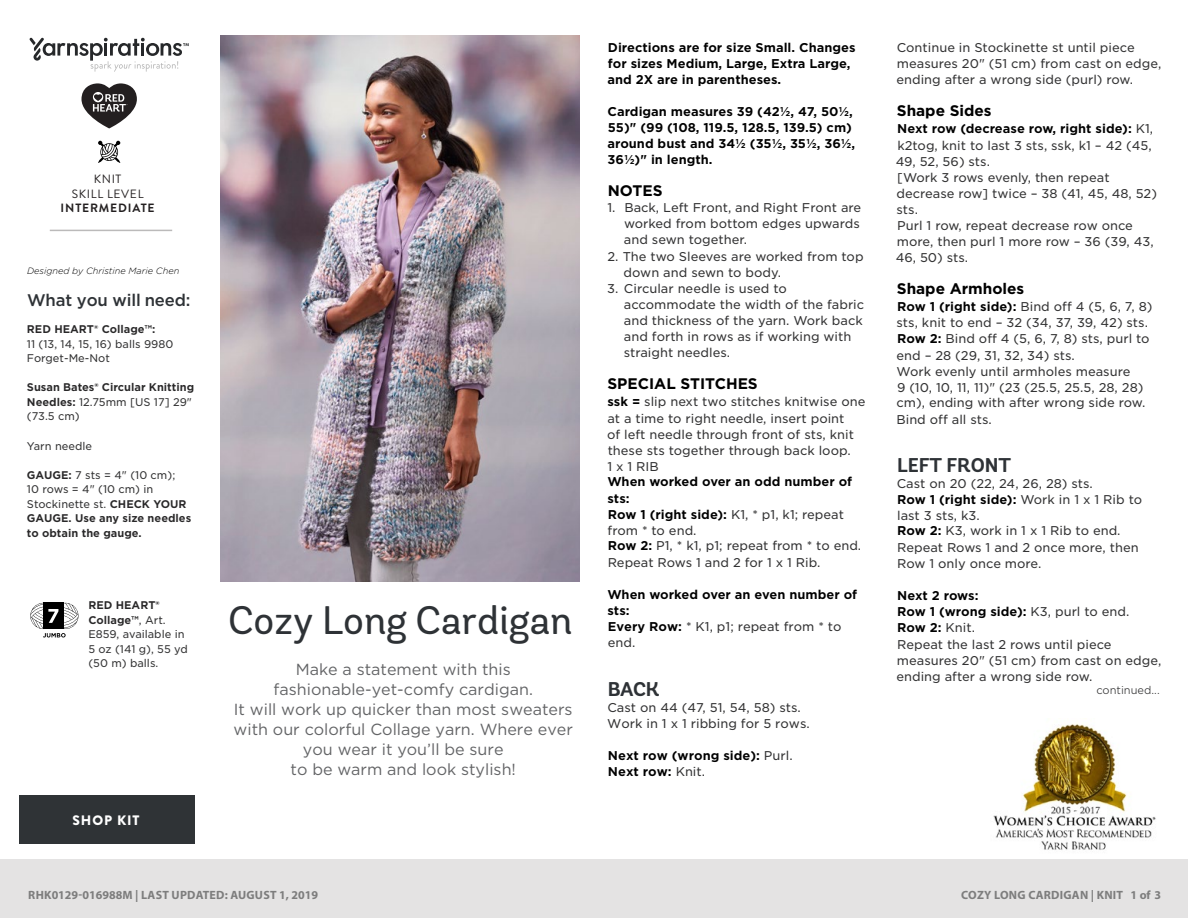
<style>
.page{position:relative;width:1188px;height:918px;background:#fff}
.page>*{position:absolute;margin:0;border:0;box-sizing:border-box;transform-origin:0 0}
.t1{font:39.75px "Andes Rounded";color:#2e3236}
.t2{font:700 19.95px "Andes Rounded";color:#2e3236}
.t3{font:500 16.8px "Gotham";letter-spacing:-.01em;color:#2e3236}
.t4{font:16.05px/20px "Gotham";color:#636466;text-align:center}
.t5{font:700 15.3px "Gotham";color:#000}
.t6{font:900 13.65px "Brandon Grotesque";letter-spacing:.065em;color:#fff}
.t7{font:12.3px/16px "Gotham S Sm";color:#333334}
.t8{font:700 12.3px/16px "Gotham S Sm";color:#000}
.t9{font:700 12px "Myriad Pro";letter-spacing:.02em;color:#7d7d7d}
.Skill_Level{font:12px "Brandon Grotesque";letter-spacing:.055em;color:#231f20}
.Skill_Level-2{font:700 12px "Brandon Grotesque";letter-spacing:.07em;color:#231f20}
.t10{font:700 10.65px/14.5px "Gotham S Sm";color:#292829}
.t11{font:10.65px/14.5px "Gotham S Sm";color:#333334}
.t12{font:300 10.65px "Gotham S Sm";color:#333334}
.t13{font:10.65px "Gotham S Sm";color:#58595b}
.t14{font:italic 300 9.15px "Gotham Rounded";color:#000}
.t15{font:9.15px "Gotham";letter-spacing:.02em;color:#58595b}
.s1{font-weight:700;color:#292829}
.s2{font-weight:400;color:#333334}
.s3{font-weight:700;color:#000}
.s4{font-weight:500}
</style>
<div class="page">
<svg style="left:30px;top:602px;width:49px;height:36px"></svg>
<img style="left:220px;top:36px;width:360px;height:546px">
<img style="left:993px;top:723px;width:163px;height:127px">
<div style="left:0;top:860px;width:1188px;height:58px;background:#e4e3e3"></div>
<svg style="left:98px;top:141px;width:22px;height:22px"></svg>
<svg style="left:30px;top:38px;width:159px;height:34px"></svg>
<svg style="left:81px;top:83px;width:56px;height:45px"></svg>
<hr style="left:50px;top:230px;width:122px;height:1px;background:#bbbaba">
<div style="left:19px;top:795px;width:175px;height:48px;background:#2f3336"></div>
<p class="Skill_Level" style="left:94px;top:171px;width:29px">KNIT</p>
<p class="Skill_Level" style="left:72px;top:185px;width:73px">SKILL LEVEL</p>
<p class="Skill_Level-2" style="left:61px;top:200px;width:96px">INTERMEDIATE</p>
<p class="t14" style="left:27px;top:265px;width:154px">Designed by Christine Marie Chen</p>
<p class="t3" style="left:27px;top:289px;width:165px">What you will need:</p>
<p class="t11" style="left:27px;top:322px;width:148px"><span class="s1">RED HEART® Collage™:<br></span>11 (13, 14, 15, 16) balls 9980<br>Forget-Me-Not</p>
<p class="t10" style="left:27px;top:380px;width:169px">Susan Bates® Circular Knitting<br>Needles: <span class="s2">12.75mm [US 17] 29" (73.5 cm)</span></p>
<p class="t11" style="left:27px;top:438px;width:67px">Yarn needle</p>
<p class="t10" style="left:27px;top:467px;width:166px">GAUGE: <span class="s2">7 sts = 4" (10 cm);<br>10 rows = 4" (10 cm) in<br>Stockinette st.</span> CHECK YOUR<br>GAUGE. Use any size needles to obtain the gauge.</p>
<p class="t11" style="left:88px;top:598px;width:101px"><span class="s1">RED HEART®<br>Collage™</span>, Art.<br>E859, available in<br>5 oz (141 g), 55 yd (50 m) balls.</p>
<p class="t6" style="left:72px;top:810px;width:69px">SHOP KIT</p>
<p class="t1" style="left:228px;top:596px;width:346px">Cozy Long Cardigan</p>
<p class="t4" style="left:234px;top:659px;width:341px">Make a statement with this fashionable-yet-comfy cardigan.<br>It will work up quicker than most sweaters with our colorful Collage yarn. Where ever you wear it you’ll be sure<br>to be warm and look stylish!</p>
<p class="t8" style="left:607px;top:39px;width:250px">Directions are for size Small. Changes for sizes Medium, Large, Extra Large, and 2X are in parentheses.</p>
<p class="t8" style="left:607px;top:103px;width:249px">Cardigan measures 39 (42½, 47, 50½,<br>55)" (99 (108, 119.5, 128.5, 139.5) cm) around bust and 34½ (35½, 35½, 36½,<br>36½)" in length.</p>
<p class="t5" style="left:608px;top:181px;width:56px">NOTES</p>
<p class="t7" style="left:624px;top:200px;width:239px;text-align:justify;text-indent:-17px">1. Back, Left Front, and Right Front are worked from bottom edges upwards and sewn together.</p>
<p class="t7" style="left:624px;top:248px;width:242px;text-indent:-16px">2. The two Sleeves are worked from top down and sewn to body.</p>
<p class="t7" style="left:624px;top:280px;width:242px;text-indent:-17px">3. Circular needle is used to accommodate the width of the fabric and thickness of the yarn. Work back and forth in rows as if working with straight needles.</p>
<p class="t5" style="left:607px;top:373px;width:152px">SPECIAL STITCHES</p>
<p class="t7" style="left:607px;top:394px;width:260px"><span class="s3">ssk =</span> slip next two stitches knitwise one at a time to right needle, insert point<br>of left needle through front of sts, knit these sts together through back loop.<br>1 x 1 RIB<br><span class="s3">When worked over an odd number of sts:<br>Row 1 (right side):</span> K1, * p1, k1; repeat from * to end.<br><span class="s3">Row 2:</span> P1, * k1, p1; repeat from * to end.</p>
<p class="t7" style="left:608px;top:554px;width:214px">Repeat Rows 1 and 2 for 1 x 1 Rib.</p>
<p class="t8" style="left:607px;top:586px;width:251px">When worked over an even number of sts:<br>Every Row: <span class="s2">* K1, p1; repeat from * to end.</span></p>
<p class="t2" style="left:608px;top:676px;width:53px">BACK</p>
<p class="t7" style="left:607px;top:699px;width:204px">Cast on 44 (47, 51, 54, 58) sts.<br>Work in 1 x 1 ribbing for 5 rows.</p>
<p class="t8" style="left:608px;top:747px;width:186px">Next row (wrong side): <span class="s2">Purl.<br></span>Next row: <span class="s2">Knit.</span></p>
<p class="t7" style="left:896px;top:39px;width:266px">Continue in Stockinette st until piece measures 20" (51 cm) from cast on edge, ending after a wrong side (purl) row.</p>
<p class="t5" style="left:897px;top:100px;width:96px">Shape Sides</p>
<p class="t7" style="left:896px;top:121px;width:263px"><span class="s3">Next row (decrease row, right side):</span> K1, k2tog, knit to last 3 sts, ssk, k1 – 42 (45,<br>49, 52, 56) sts.<br>[Work 3 rows evenly, then repeat decrease row] twice – 38 (41, 45, 48, 52) sts.<br>Purl 1 row, repeat decrease row once more, then purl 1 more row – 36 (39, 43,<br>46, 50) sts.</p>
<p class="t5" style="left:897px;top:278px;width:129px">Shape Armholes</p>
<p class="t7" style="left:897px;top:299px;width:257px;line-height:15.5px"><span class="s3">Row 1 (right side):</span> Bind off 4 (5, 6, 7, 8) sts, knit to end – 32 (34, 37, 39, 42) sts.</p>
<p class="t7" style="left:896px;top:331px;width:255px"><span class="s3">Row 2:</span> Bind off 4 (5, 6, 7, 8) sts, purl to end – 28 (29, 31, 32, 34) sts.<br>Work evenly until armholes measure<br>9 (10, 10, 11, 11)" (23 (25.5, 25.5, 28, 28) cm), ending with after wrong side row.</p>
<p class="t7" style="left:896px;top:411px;width:97px">Bind off all sts.</p>
<p class="t2" style="left:897px;top:453px;width:116px">LEFT FRONT</p>
<p class="t7" style="left:897px;top:475px;width:247px">Cast on 20 (22, 24, 26, 28) sts.<br><span class="s3">Row 1 (right side):</span> Work in 1 x 1 Rib to last 3 sts, k3.<br><span class="s3">Row 2:</span> K3, work in 1 x 1 Rib to end.</p>
<p class="t7" style="left:897px;top:539px;width:243px">Repeat Rows 1 and 2 once more, then<br>Row 1 only once more.</p>
<p class="t8" style="left:897px;top:588px;width:234px;line-height:15.5px">Next 2 rows:<br>Row 1 (wrong side): <span class="s2">K3, purl to end.</span></p>
<p class="t7" style="left:896px;top:619px;width:266px"><span class="s3">Row 2:</span> Knit.<br>Repeat the last 2 rows until piece measures 20" (51 cm) from cast on edge, ending after a wrong side row.</p>
<p class="t12" style="left:1096px;top:683px;width:65px">continued...</p>
<p class="t9" style="left:28px;top:887px;width:291px">RHK0129-016988M | LAST UPDATED: AUGUST 1, 2019</p>
<p class="t9" style="left:961px;top:887px;width:201px">COZY LONG CARDIGAN | KNIT 1 of 3</p>
<p class="t15" style="left:27px;top:893px;width:98px">©2017 Coats &amp; Clark</p>
<p class="t13" style="left:1098px;top:891px;width:63px">Page <span class="s4">1</span> of <span class="s4">3</span></p>
</div>
